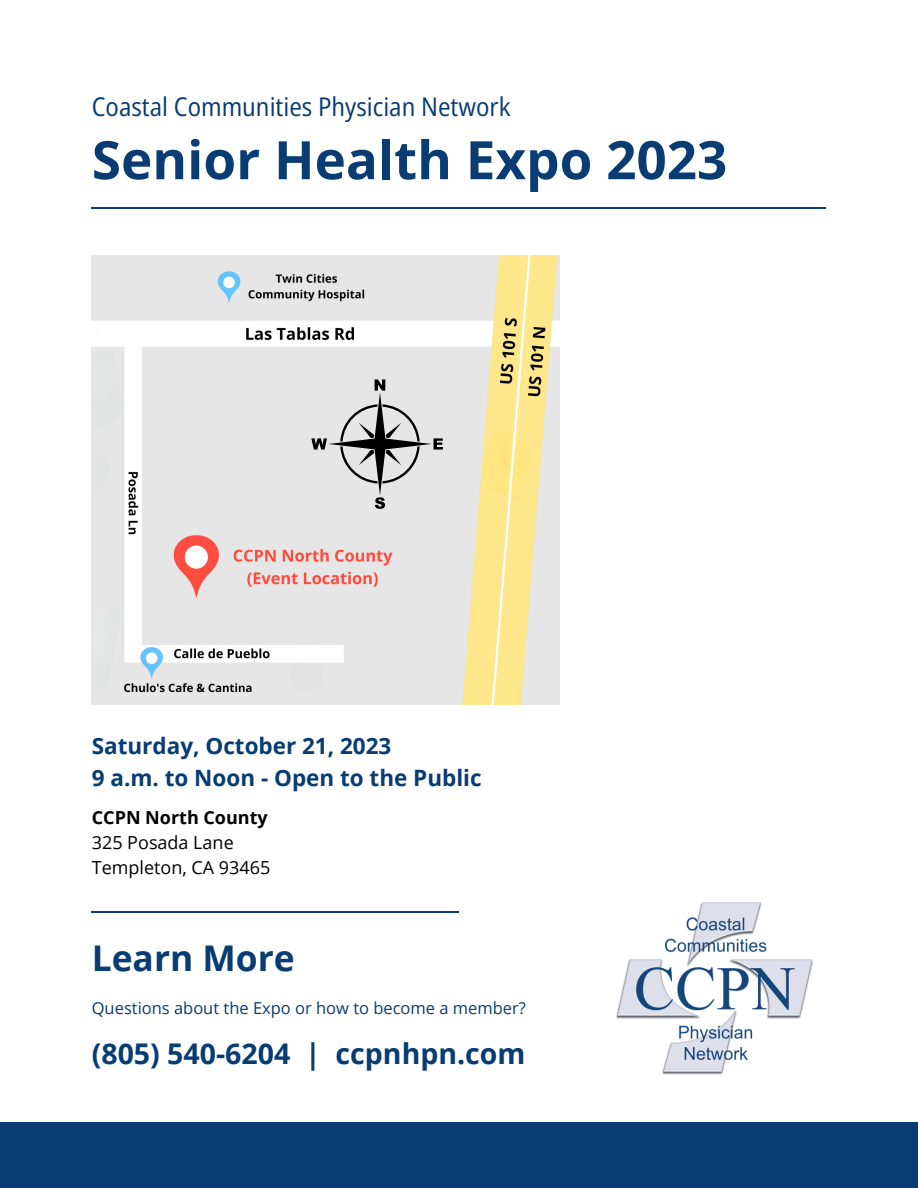
<style>
.page{position:relative;width:918px;height:1188px;background:#fff}
.page>*{position:absolute;margin:0;border:0;box-sizing:border-box;transform-origin:0 0}
.t1{font:700 53.1px "Open Sans";color:#083c73}
.t2{font:700 35.4px "Open Sans";color:#083c73}
.t3{font:700 28.5px "Open Sans";color:#083c73}
.t4{font:semi-condensed 25.8px "Open Sans";color:#083c73}
.t5{font:700 22.5px "Open Sans";color:#083c73}
.t6{font:18px "Open Sans";color:#000}
.t7{font:700 18px "Open Sans";color:#000}
.t8{font:16.5px "Open Sans";color:#083c73}
</style>
<div class="page">
<hr style="left:92px;top:207px;width:734px;height:2px;background:#083c73">
<div style="left:0;top:1123px;width:918px;height:65px;background:#083c73"></div>
<img style="left:616px;top:902px;width:197px;height:173px">
<hr style="left:92px;top:911px;width:367px;height:2px;background:#083c73">
<img style="left:92px;top:256px;width:468px;height:449px">
<svg style="left:311px;top:379px;width:132px;height:130px"></svg>
<p class="t4" style="left:92px;top:89px;width:420px">Coastal Communities Physician Network</p>
<p class="t1" style="left:92px;top:123px;width:637px">Senior Health Expo 2023</p>
<p class="t5" style="left:92px;top:730px;width:301px">Saturday, October 21, 2023</p>
<p class="t5" style="left:92px;top:762px;width:391px">9 a.m. to Noon - Open to the Public</p>
<p class="t7" style="left:92px;top:805px;width:178px">CCPN North County</p>
<p class="t6" style="left:92px;top:830px;width:143px">325 Posada Lane</p>
<p class="t6" style="left:92px;top:854px;width:180px">Templeton, CA 93465</p>
<p class="t2" style="left:92px;top:933px;width:204px">Learn More</p>
<p class="t8" style="left:92px;top:996px;width:436px">Questions about the Expo or how to become a member?</p>
<p class="t3" style="left:92px;top:1033px;width:435px">(805) 540-6204 | ccpnhpn.com</p>
</div>
